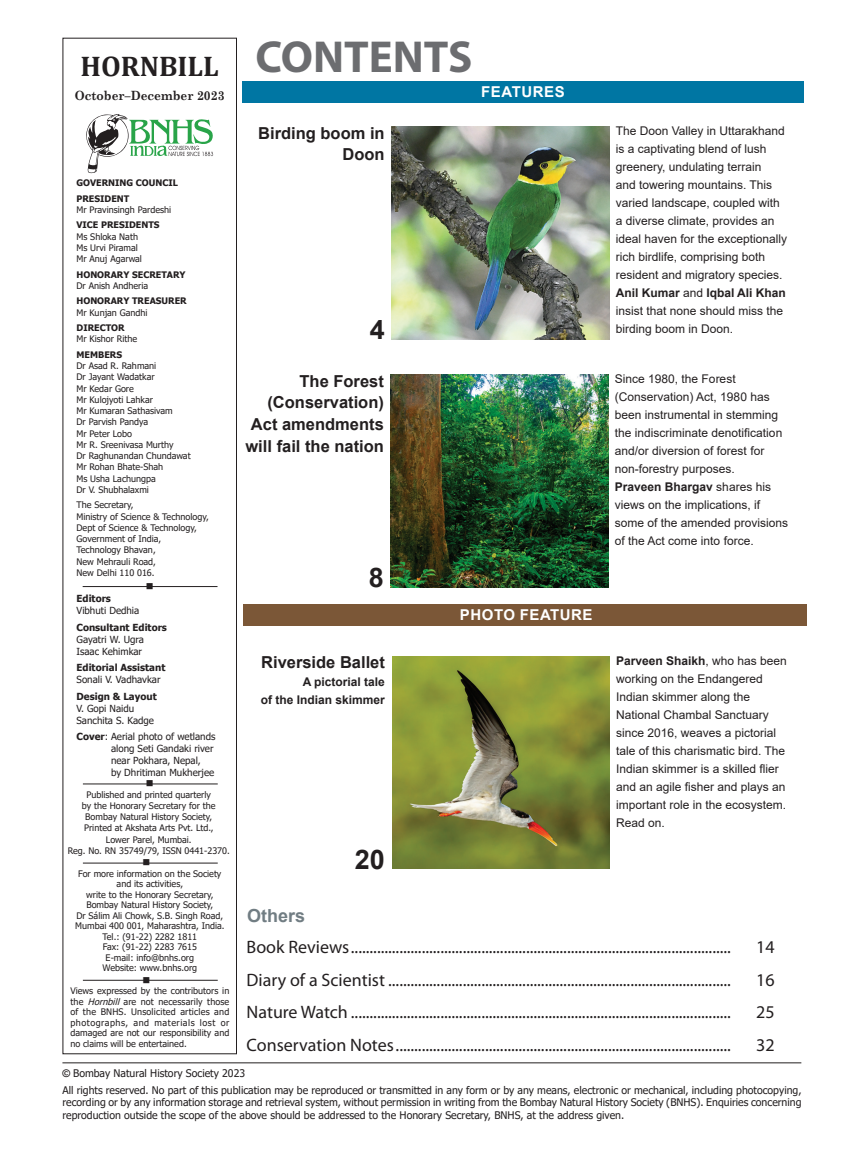
<style>
.page{position:relative;width:864px;height:1161px;background:#fff}
.page>*{position:absolute;margin:0;border:0;box-sizing:border-box;transform-origin:0 0}
.t1{font:700 45px "Myriad Pro";color:#6c6d70}
.t2{font:700 28.5px "Cambria";color:#231f20}
.t3{font:700 27px "Arial";color:#231f20}
.t4{font:18px/31.8px "Myriad Pro";color:#231f20}
.t5{font:700 16.5px/21.8px "Arial";color:#231f20;text-align:right}
.t6{font:700 15px "Arial";letter-spacing:.035em;color:#fff}
.t7{font:700 12.75px "Century Schoolbook";color:#231f20;scale:.94 1}
.t8{font:12px/18px "Arial";color:#231f20}
.t9{font:700 12px/18px "Arial";color:#231f20;text-align:right}
.t10{font:10.5px/16.8px "Tahoma";color:#231f20}
.t11{font:10.5px "Wingdings";color:#231f20}
.t12{font:9.75px/12px "Tahoma";color:#231f20}
.t13{font:700 9.75px/12px "Tahoma";color:#231f20}
.t14{font:9px/11.2px "Tahoma";color:#231f20}
.t15{font:700 9px/11.2px "Tahoma";color:#231f20}
.s1{font-weight:700}
.s2{font-weight:400}
.s3{font-family:"Arial";font-weight:700;color:#717d83}
.s4{font-family:"Arial";font-weight:700}
.s5{font-style:italic}
</style>
<div class="page">
<div style="left:242px;top:81px;width:562px;height:21px;background:#0076a3"></div>
<hr style="left:62px;top:1062px;width:739px;height:1px;background:#231f20">
<div style="left:63px;top:38px;width:174px;height:1016px;border:1px solid #231f20"></div>
<hr style="left:83px;top:784px;width:135px;height:1px;background:#231f20">
<hr style="left:83px;top:586px;width:135px;height:1px;background:#231f20">
<hr style="left:83px;top:863px;width:135px;height:1px;background:#231f20">
<hr style="left:83px;top:980px;width:135px;height:1px;background:#231f20">
<svg style="left:86px;top:114px;width:127px;height:59px"></svg>
<div style="left:244px;top:604px;width:563px;height:22px;background:#7b5737"></div>
<img style="left:391px;top:375px;width:217px;height:212px">
<img style="left:392px;top:127px;width:217px;height:212px">
<img style="left:392px;top:656px;width:217px;height:213px">
<p class="t2" style="left:80px;top:46px;width:140px">HORNBILL</p>
<p class="t7" style="left:75px;top:85px;width:161px">October–December 2023</p>
<p class="t15" style="left:77px;top:175px;width:103px;line-height:15.5px">GOVERNING COUNCIL<br>PRESIDENT</p>
<p class="t14" style="left:77px;top:202px;width:96px;line-height:15.5px">Mr Pravinsingh Pardeshi<br><span class="s1">VICE PRESIDENTS</span></p>
<p class="t14" style="left:77px;top:231px;width:67px">Ms Shloka Nath<br>Ms Urvi Piramal<br>Mr Anuj Agarwal</p>
<p class="t15" style="left:77px;top:269px;width:111px">HONORARY SECRETARY<br><span class="s2">Dr Anish Andheria</span></p>
<p class="t15" style="left:77px;top:296px;width:112px">HONORARY TREASURER<br><span class="s2">Mr Kunjan Gandhi</span></p>
<p class="t14" style="left:77px;top:323px;width:62px"><span class="s1">DIRECTOR<br></span>Mr Kishor Rithe</p>
<p class="t14" style="left:77px;top:349px;width:116px"><span class="s1">MEMBERS<br></span>Dr Asad R. Rahmani<br>Dr Jayant Wadatkar<br>Mr Kedar Gore<br>Mr Kulojyoti Lahkar<br>Mr Kumaran Sathasivam<br>Dr Parvish Pandya<br>Mr Peter Lobo<br>Mr R. Sreenivasa Murthy<br>Dr Raghunandan Chundawat<br>Mr Rohan Bhate-Shah<br>Ms Usha Lachungpa<br>Dr V. Shubhalaxmi</p>
<p class="t14" style="left:77px;top:500px;width:134px">The Secretary,<br>Ministry of Science &amp; Technology,<br>Dept of Science &amp; Technology,<br>Government of India,<br>Technology Bhavan,<br>New Mehrauli Road,<br>New Delhi 110 016.</p>
<p class="t11" style="left:146px;top:581px;width:9px">■</p>
<p class="t1" style="left:255px;top:27px;width:219px">CONTENTS</p>
<p class="t6" style="left:481px;top:81px;width:85px">FEATURES</p>
<p class="t5" style="left:258px;top:122px;width:128px">Birding boom in<br>Doon</p>
<p class="t8" style="left:616px;top:122px;width:173px">The Doon Valley in Uttarakhand is a captivating blend of lush greenery, undulating terrain<br>and towering mountains. This varied landscape, coupled with a diverse climate, provides an ideal haven for the exceptionally rich birdlife, comprising both resident and migratory species.<br><span class="s1">Anil Kumar</span> and <span class="s1">Iqbal Ali Khan </span>insist that none should miss the</p>
<p class="t3" style="left:370px;top:311px;width:17px">4</p>
<p class="t8" style="left:616px;top:320px;width:119px">birding boom in Doon.</p>
<p class="t5" style="left:245px;top:370px;width:140px">The Forest (Conservation)<br>Act amendments will fail the nation</p>
<p class="t8" style="left:615px;top:370px;width:175px">Since 1980, the Forest (Conservation) Act, 1980 has been instrumental in stemming the indiscriminate denotification and/or diversion of forest for non-forestry purposes.<br><span class="s1">Praveen Bhargav</span> shares his views on the implications, if some of the amended provisions of the Act come into force.</p>
<p class="t3" style="left:369px;top:559px;width:17px">8</p>
<p class="t12" style="left:77px;top:593px;width:64px"><span class="s1">Editors<br></span>Vibhuti Dedhia</p>
<p class="t12" style="left:77px;top:622px;width:92px"><span class="s1">Consultant Editors<br></span>Gayatri W. Ugra<br>Isaac Kehimkar</p>
<p class="t13" style="left:77px;top:662px;width:90px">Editorial Assistant<br><span class="s2">Sonali V. Vadhavkar</span></p>
<p class="t12" style="left:77px;top:691px;width:82px"><span class="s1">Design &amp; Layout<br></span>V. Gopi Naidu<br>Sanchita S. Kadge</p>
<p class="t12" style="left:111px;top:731px;width:106px;text-indent:-34px"><span class="s1">Cover</span>: Aerial photo of wetlands along Seti Gandaki river near Pokhara, Nepal,<br>by Dhritiman Mukherjee</p>
<p class="t6" style="left:460px;top:604px;width:134px">PHOTO FEATURE</p>
<p class="t8" style="left:616px;top:651px;width:172px"><span class="s1">Parveen Shaikh</span>, who has been working on the Endangered<br>Indian skimmer along the<br>National Chambal Sanctuary since 2016, weaves a pictorial tale of this charismatic bird. The<br>Indian skimmer is a skilled flier and an agile fisher and plays an important role in the ecosystem.<br>Read on.</p>
<p class="t5" style="left:261px;top:652px;width:125px">Riverside Ballet</p>
<p class="t9" style="left:261px;top:673px;width:126px">A pictorial tale<br>of the Indian skimmer</p>
<p class="t11" style="left:146px;top:778px;width:9px">■</p>
<p class="t14" style="left:68px;top:789px;width:164px;text-align:center">Published and printed quarterly<br>by the Honorary Secretary for the<br>Bombay Natural History Society,<br>Printed at Akshata Arts Pvt. Ltd.,<br>Lower Parel, Mumbai.<br>Reg. No. RN 35749/79, ISSN 0441-2370.</p>
<p class="t14" style="left:75px;top:869px;width:151px;line-height:10.5px;text-align:center">For more information on the Society and its activities,<br>write to the Honorary Secretary,<br>Bombay Natural History Society,<br>Dr Sálim Ali Chowk, S.B. Singh Road,<br>Mumbai 400 001, Maharashtra, India.<br>Tel.: (91-22) 2282 1811<br>Fax: (91-22) 2283 7615<br>E-mail: info@bnhs.org<br>Website: www.bnhs.org</p>
<p class="t3" style="left:355px;top:840px;width:32px">20</p>
<p class="t11" style="left:143px;top:857px;width:9px">■</p>
<p class="t4" style="left:247px;top:899px;width:486px"><span class="s3">Others<br></span>Book Reviews......................................................................................................</p>
<p class="t4" style="left:756px;top:931px;width:20px">14</p>
<p class="t4" style="left:247px;top:964px;width:486px">Diary of a Scientist ............................................................................................</p>
<p class="t4" style="left:756px;top:964px;width:20px">16</p>
<p class="t4" style="left:247px;top:996px;width:486px">Nature Watch ......................................................................................................</p>
<p class="t4" style="left:756px;top:996px;width:20px">25</p>
<p class="t4" style="left:247px;top:1029px;width:486px">Conservation Notes..........................................................................................</p>
<p class="t4" style="left:756px;top:1029px;width:20px">32</p>
<p class="t10" style="left:62px;top:1065px;width:741px"><span class="s4">©</span> Bombay Natural History Society 2023<br>All rights reserved. No part of this publication may be reproduced or transmitted in any form or by any means, electronic or mechanical, including photocopying,</p>
<p class="t10" style="left:62px;top:1097px;width:741px;line-height:12.6px">recording or by any information storage and retrieval system, without permission in writing from the Bombay Natural History Society (BNHS). Enquiries concerning reproduction outside the scope of the above should be addressed to the Honorary Secretary, BNHS, at the address given.</p>
<p class="t11" style="left:143px;top:974px;width:9px">■</p>
<p class="t14" style="left:70px;top:986px;width:160px;line-height:10.5px;text-align:justify">Views expressed by the contributors in the <span class="s5">Hornbill</span> are not necessarily those of the BNHS. Unsolicited articles and photographs, and materials lost or damaged are not our responsibility and no claims will be entertained.</p>
</div>
